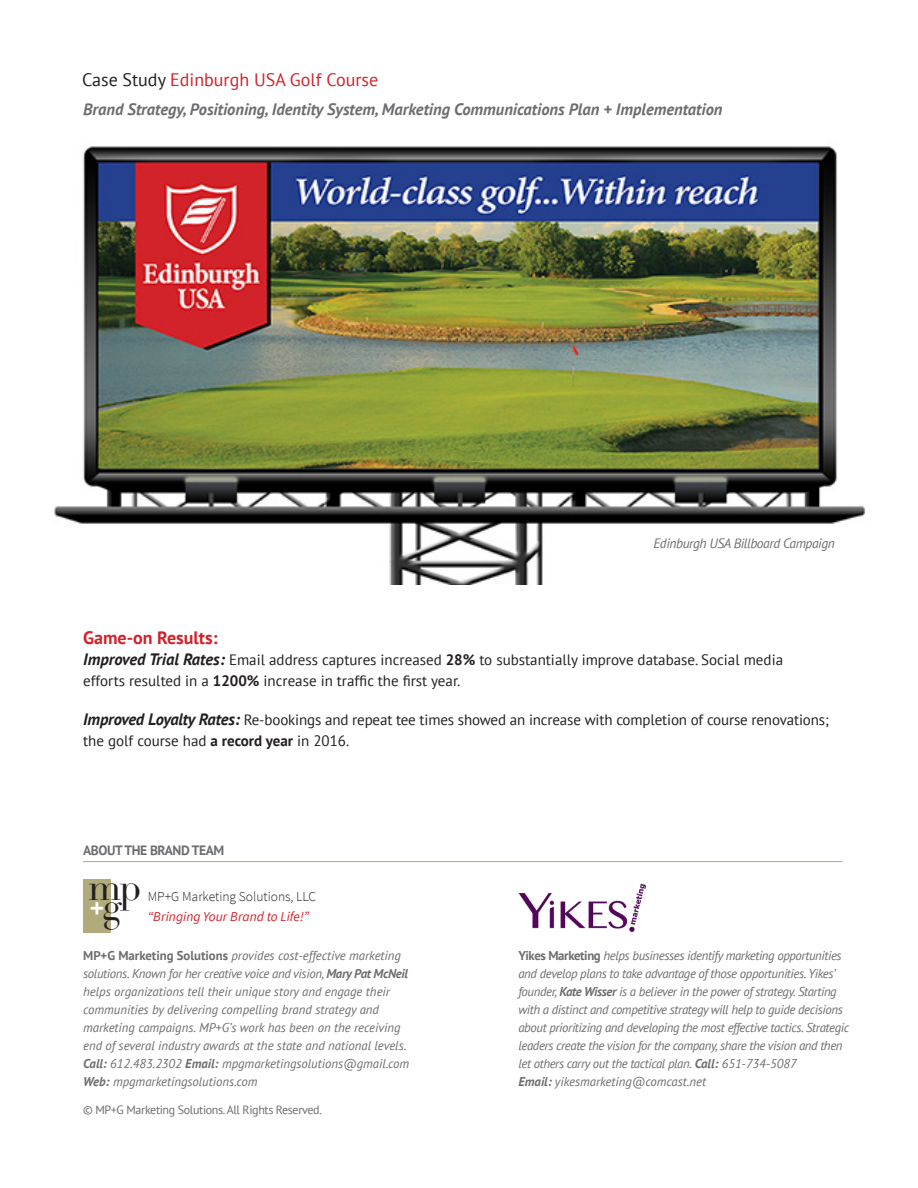
<style>
.page{position:relative;width:918px;height:1188px;background:#fff}
.page>*{position:absolute;margin:0;border:0;box-sizing:border-box;transform-origin:0 0}
.t1{font:37.8px "Didot";color:#231f20}
.t2{font:18px "PT Sans";color:#d1232a}
.t3{font:700 18px "PT Sans";color:#d1232a}
.t4{font:italic 700 16.5px "PT Sans";color:#6c6d70}
.t5{font:15px/21px "PT Sans";color:#231f20}
.t6{font:italic 13.5px "PT Sans";letter-spacing:-.03em;color:#6c6d70}
.t7{font:300 13.5px "Source Sans Pro";color:#231f20}
.t8{font:italic 13.5px "Source Sans Pro";color:#d1232a}
.t9{font:700 13.5px "PT Sans";letter-spacing:-.03em;color:#6c6d70}
.t10{font:italic 12.75px/18px "PT Sans";letter-spacing:-.03em;color:#6c6d70}
.t11{font:italic 12.75px/18px "PT Sans";color:#6c6d70}
.t12{font:12px "PT Sans";letter-spacing:-.03em;color:#6c6d70}
.s1{color:#231f20}
.s2{font-weight:700;font-style:italic;font-size:16.5px}
.s3{font-weight:700}
.s4{font-weight:700;font-style:normal}
</style>
<div class="page">
<hr style="left:83px;top:861px;width:759px;height:1px;background:#b1aa7d">
<div style="left:84px;top:879px;width:27px;height:54px;background:#b1aa7d"></div>
<img style="left:518px;top:883px;width:129px;height:49px">
<img style="left:54px;top:146px;width:812px;height:438px">
<p class="t2" style="left:82px;top:68px;width:298px"><span class="s1">Case Study</span> Edinburgh USA Golf Course</p>
<p class="t4" style="left:83px;top:98px;width:641px">Brand Strategy, Positioning, Identity System, Marketing Communications Plan + Implementation</p>
<p class="t6" style="left:653px;top:535px;width:183px">Edinburgh USA Billboard Campaign</p>
<p class="t3" style="left:83px;top:626px;width:136px">Game-on Results:</p>
<p class="t5" style="left:83px;top:649px;width:701px"><span class="s2">Improved Trial Rates:</span> Email address captures increased <span class="s3">28%</span> to substantially improve database. Social media efforts resulted in a <span class="s3">1200%</span> increase in traffic the first year.</p>
<p class="t5" style="left:83px;top:709px;width:747px"><span class="s2">Improved Loyalty Rates:</span> Re-bookings and repeat tee times showed an increase with completion of course renovations; the golf course had <span class="s3">a record year</span> in 2016.</p>
<p class="t9" style="left:83px;top:841px;width:143px">ABOUT THE BRAND TEAM</p>
<p class="t1" style="left:89px;top:865px;width:55px">m<sub>+</sub> p</p>
<p class="t7" style="left:148px;top:889px;width:170px">MP+G Marketing Solutions, LLC</p>
<p class="t8" style="left:148px;top:908px;width:163px">“Bringing Your Brand to Life!”</p>
<p class="t11" style="left:83px;top:946px;width:326px"><span class="s4">MP+G Marketing Solutions</span> provides cost-effective marketing solutions . Known for her creative voice and vision, <span class="s3">Mary Pat McNeil </span>helps organizations tell their unique story and engage their communities by delivering compelling brand strategy and marketing campaigns. MP+G’s work has been on the receiving</p>
<p class="t11" style="left:83px;top:1036px;width:325px">end of several industry awards at the state and national levels.<br><span class="s3">Call:</span> 612.483.2302 <span class="s3">Email:</span> mpgmarketingsolutions@gmail.com<br><span class="s3">Web:</span> mpgmarketingsolutions.com</p>
<p class="t1" style="left:102px;top:883px;width:21px">g</p>
<p class="t12" style="left:83px;top:1102px;width:240px">© MP+G Marketing Solutions. All Rights Reserved.</p>
<p class="t10" style="left:518px;top:946px;width:332px"><span class="s4">Yikes Marketing</span> helps businesses identify marketing opportunities and develop plans to take advantage of those opportunities. Yikes’ founder, <span class="s3">Kate Wisser</span> is a believer in the power of strategy. Starting with a distinct and competitive strategy will help to guide decisions about prioritizing and developing the most effective tactics. Strategic leaders create the vision for the company, share the vision and then let others carry out the tactical plan. <span class="s3">Call:</span> 651-734-5087<br><span class="s3">Email:</span> yikesmarketing@comcast.net</p>
</div>
